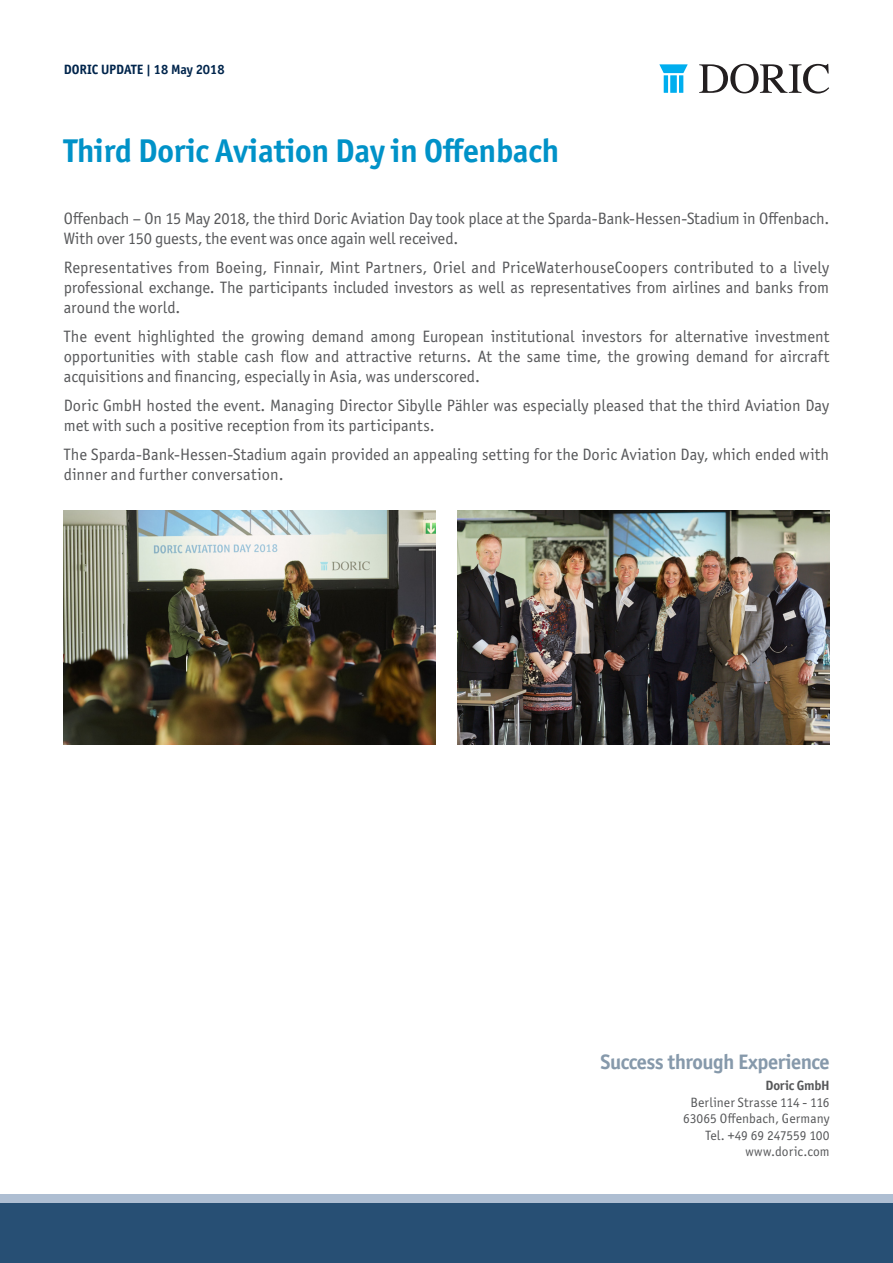
<style>
.page{position:relative;width:893px;height:1263px;background:#fff}
.page>*{position:absolute;margin:0;border:0;box-sizing:border-box;transform-origin:0 0}
.t1{font:700 33px "Officina Sans ITC Std";letter-spacing:-.01em;color:#0092c8}
.t2{font:700 21px "Officina Sans ITC Std";letter-spacing:-.025em;color:#8699ab}
.t3{font:16.5px/20.2px "Officina Sans ITC Std";color:#57585a}
.t4{font:13.5px/16.5px "Officina Sans ITC Std";letter-spacing:.005em;color:#57585a;text-align:right}
.t5{font:700 13.5px "Officina Sans ITC Std";color:#00254c}
.t6{font:700 13.5px "Officina Sans ITC Std";letter-spacing:-.015em;color:#57585a}
</style>
<div class="page">
<div style="left:0;top:1201px;width:893px;height:62px;background:#274f74"></div>
<div style="left:0;top:1194px;width:893px;height:9px;background:#aebed2"></div>
<svg style="left:699px;top:64px;width:130px;height:30px"></svg>
<hr style="left:664px;top:75px;width:4px;height:18px;background:#00aeef">
<hr style="left:679px;top:75px;width:4px;height:18px;background:#00aeef">
<div style="left:670px;top:75px;width:7px;height:18px;background:#00aeef"></div>
<svg style="left:659px;top:64px;width:29px;height:9px"></svg>
<img style="left:457px;top:510px;width:372px;height:234px">
<img style="left:64px;top:510px;width:372px;height:234px">
<p class="t5" style="left:64px;top:61px;width:162px">DORIC UPDATE | 18 May 2018</p>
<h1 class="t1" style="left:64px;top:130px;width:497px">Third Doric Aviation Day in Offenbach</h1>
<p class="t3" style="left:64px;top:208px;width:767px">Offenbach – On 15 May 2018, the third Doric Aviation Day took place at the Sparda-Bank-Hessen-Stadium in Offenbach.<br>With over 150 guests, the event was once again well received.</p>
<p class="t3" style="left:64px;top:257px;width:767px;text-align:justify">Representatives from Boeing, Finnair, Mint Partners, Oriel and PriceWaterhouseCoopers contributed to a lively professional exchange. The participants included investors as well as representatives from airlines and banks from around the world.</p>
<p class="t3" style="left:64px;top:326px;width:767px;text-align:justify">The event highlighted the growing demand among European institutional investors for alternative investment opportunities with stable cash flow and attractive returns. At the same time, the growing demand for aircraft acquisitions and financing, especially in Asia, was underscored.</p>
<p class="t3" style="left:64px;top:395px;width:767px">Doric GmbH hosted the event. Managing Director Sibylle Pähler was especially pleased that the third Aviation Day met with such a positive reception from its participants.</p>
<p class="t3" style="left:64px;top:444px;width:767px">The Sparda-Bank-Hessen-Stadium again provided an appealing setting for the Doric Aviation Day, which ended with dinner and further conversation.</p>
<p class="t2" style="left:600px;top:1049px;width:231px">Success through Experience</p>
<p class="t6" style="left:765px;top:1077px;width:66px">Doric GmbH</p>
<p class="t4" style="left:683px;top:1094px;width:148px">Berliner Strasse 114 - 116<br>63065 Offenbach, Germany<br>Tel. +49 69 247559 100 www.doric.com</p>
</div>
